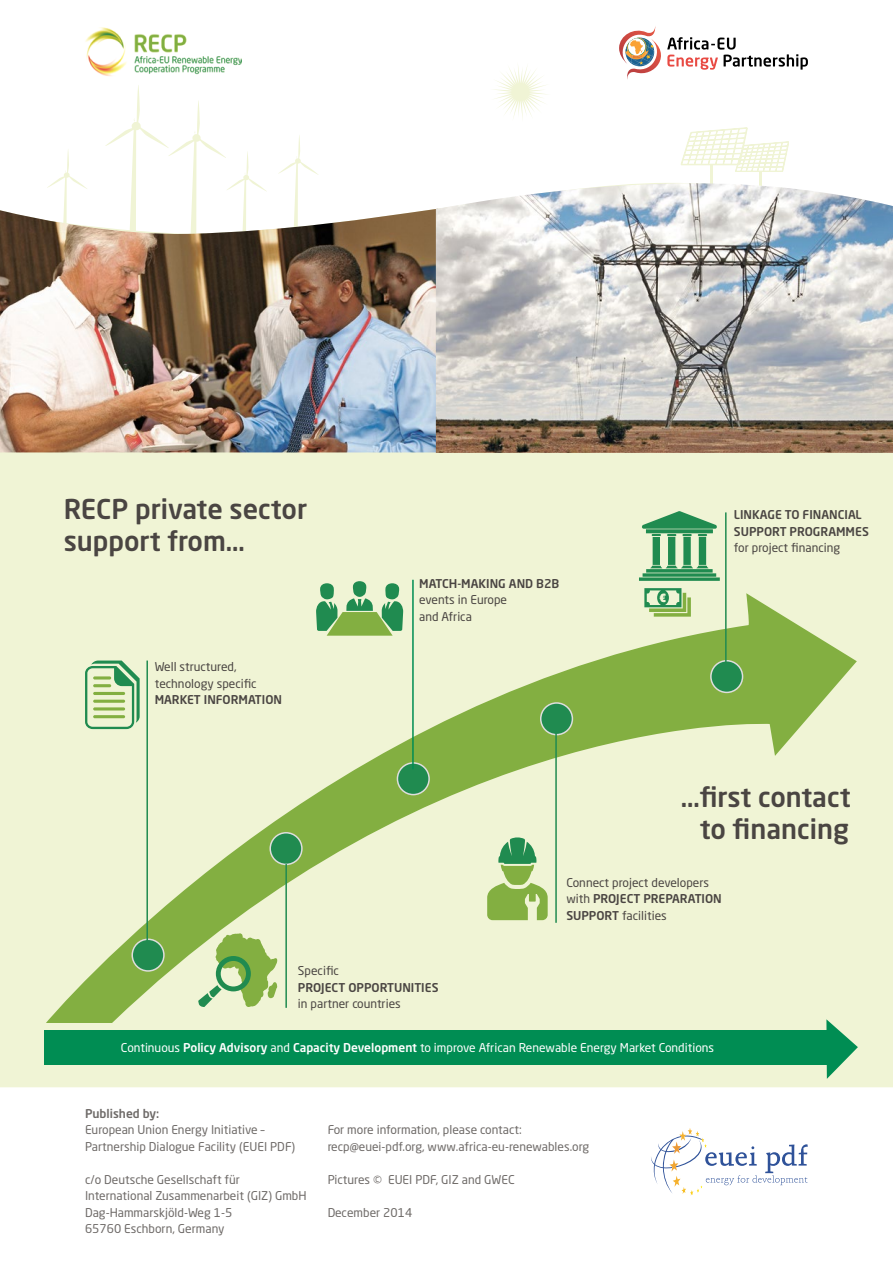
<style>
.page{position:relative;width:893px;height:1263px;background:#fff}
.page>*{position:absolute;margin:0;border:0;box-sizing:border-box;transform-origin:0 0}
.t1{font:500 27px/31.5px "Neo Sans Pro";color:#4a4542}
.t2{font:12px/16.5px "Neo Sans Pro";color:#4a4542}
.t3{font:500 12px/16.5px "Neo Sans Pro";color:#4a4542}
.t4{font:12px "Neo Sans Pro";color:#fff}
.s1{font-weight:500}
</style>
<div class="page">
<svg style="left:53px;top:149px;width:27px;height:34px"></svg>
<svg style="left:105px;top:85px;width:151px;height:98px"></svg>
<svg style="left:278px;top:135px;width:41px;height:48px"></svg>
<hr style="left:759px;top:171px;width:2px;height:29px;background:#f0f4d5">
<svg style="left:680px;top:127px;width:109px;height:46px"></svg>
<hr style="left:710px;top:164px;width:3px;height:36px;background:#f0f4d5">
<svg style="left:494px;top:66px;width:53px;height:53px"></svg>
<svg style="left:619px;top:26px;width:189px;height:53px"></svg>
<div style="left:0;top:183px;width:893px;height:904px;background:#f0f4d5"></div>
<img style="left:85px;top:28px;width:157px;height:48px">
<svg style="left:46px;top:593px;width:811px;height:430px;background:#dce7ba"></svg>
<svg style="left:651px;top:1128px;width:157px;height:68px"></svg>
<svg style="left:0;top:200px;width:436px;height:9px"></svg>
<img style="left:0;top:209px;width:436px;height:243px">
<img style="left:436px;top:183px;width:457px;height:270px">
<div style="left:44px;top:1031px;width:789px;height:34px;background:#008d53"></div>
<svg style="left:826px;top:1019px;width:32px;height:60px;background:#78c094"></svg>
<svg style="left:316px;top:581px;width:87px;height:55px;background:#87bb7e"></svg>
<div style="left:397px;top:763px;width:32px;height:32px;background:#208b50;border-radius:50%"></div>
<div style="left:397px;top:762px;width:33px;height:33px;border:2px solid #dfdedd;border-radius:50%"></div>
<hr style="left:412px;top:580px;width:2px;height:189px;background:#008d53">
<svg style="left:85px;top:660px;width:55px;height:69px;background:#b3d4ac"></svg>
<hr style="left:93px;top:676px;width:18px;height:3px;background:#83af41;border-radius:2px">
<hr style="left:93px;top:684px;width:18px;height:3px;background:#83af41;border-radius:2px">
<hr style="left:93px;top:715px;width:32px;height:3px;background:#83af41;border-radius:2px">
<hr style="left:93px;top:707px;width:32px;height:3px;background:#83af41;border-radius:2px">
<hr style="left:93px;top:700px;width:32px;height:3px;background:#83af41;border-radius:2px">
<hr style="left:93px;top:692px;width:32px;height:3px;background:#83af41;border-radius:2px">
<div style="left:132px;top:939px;width:32px;height:32px;background:#208b50;border-radius:50%"></div>
<div style="left:131px;top:938px;width:34px;height:34px;border:2px solid #dfdedd;border-radius:50%"></div>
<hr style="left:146px;top:660px;width:2px;height:298px;background:#208b50">
<svg style="left:197px;top:933px;width:80px;height:74px;background:#accc8a"></svg>
<div style="left:270px;top:833px;width:32px;height:31px;background:#208b50;border-radius:50%"></div>
<div style="left:269px;top:832px;width:34px;height:33px;border:2px solid #dfdedd;border-radius:50%"></div>
<hr style="left:285px;top:864px;width:2px;height:144px;background:#208b50">
<div style="left:541px;top:703px;width:31px;height:32px;background:#208b50;border-radius:50%"></div>
<div style="left:540px;top:702px;width:33px;height:33px;border:2px solid #dfdedd;border-radius:50%"></div>
<hr style="left:555px;top:722px;width:2px;height:201px;background:#208b50">
<svg style="left:487px;top:837px;width:61px;height:83px;background:#a2c681"></svg>
<div style="left:711px;top:661px;width:31px;height:31px;background:#208b50;border-radius:50%"></div>
<div style="left:710px;top:660px;width:33px;height:33px;border:2px solid #dfdedd;border-radius:50%"></div>
<hr style="left:725px;top:512px;width:2px;height:160px;background:#208b50">
<svg style="left:639px;top:511px;width:81px;height:70px;background:#88bf92"></svg>
<svg style="left:644px;top:588px;width:47px;height:29px"></svg>
<h1 class="t1" style="left:64px;top:493px;width:245px">RECP private sector support from…</h1>
<p class="t2" style="left:155px;top:658px;width:103px">Well structured, technology specific</p>
<p class="t3" style="left:155px;top:691px;width:129px">MARKET INFORMATION</p>
<p class="t3" style="left:419px;top:574px;width:142px">MATCH-MAKING AND B2B</p>
<p class="t2" style="left:419px;top:591px;width:89px">events in Europe and Africa</p>
<p class="t3" style="left:734px;top:506px;width:136px">LINKAGE TO FINANCIAL<br>SUPPORT PROGRAMMES</p>
<p class="t2" style="left:734px;top:540px;width:108px">for project financing</p>
<p class="t2" style="left:298px;top:962px;width:42px">Specific</p>
<p class="t3" style="left:298px;top:978px;width:142px">PROJECT OPPORTUNITIES</p>
<p class="t2" style="left:298px;top:995px;width:104px">in partner countries</p>
<h1 class="t1" style="left:681px;top:781px;width:171px;text-align:right">…first contact to financing</h1>
<p class="t2" style="left:566px;top:874px;width:157px">Connect project developers with <span class="s1">PROJECT PREPARATION<br>SUPPORT</span> facilities</p>
<p class="t4" style="left:121px;top:1040px;width:595px">Continuous <span class="s1">Policy Advisory</span> and <span class="s1">Capacity Development</span> to improve African Renewable Energy Market Conditions</p>
<p class="t3" style="left:85px;top:1105px;width:76px">Published by:</p>
<p class="t2" style="left:85px;top:1121px;width:212px">European Union Energy Initiative –<br>Partnership Dialogue Facility (EUEI PDF)</p>
<p class="t2" style="left:85px;top:1171px;width:223px">c/o Deutsche Gesellschaft für<br>International Zusammenarbeit (GIZ) GmbH<br>Dag-Hammarskjöld-Weg 1-5<br>65760 Eschborn, Germany</p>
<p class="t2" style="left:327px;top:1121px;width:263px">For more information, please contact: recp@euei-pdf.org, www.africa-eu-renewables.org</p>
<p class="t2" style="left:327px;top:1171px;width:189px">Pictures © EUEI PDF, GIZ and GWEC</p>
<p class="t2" style="left:327px;top:1204px;width:86px">December 2014</p>
</div>
